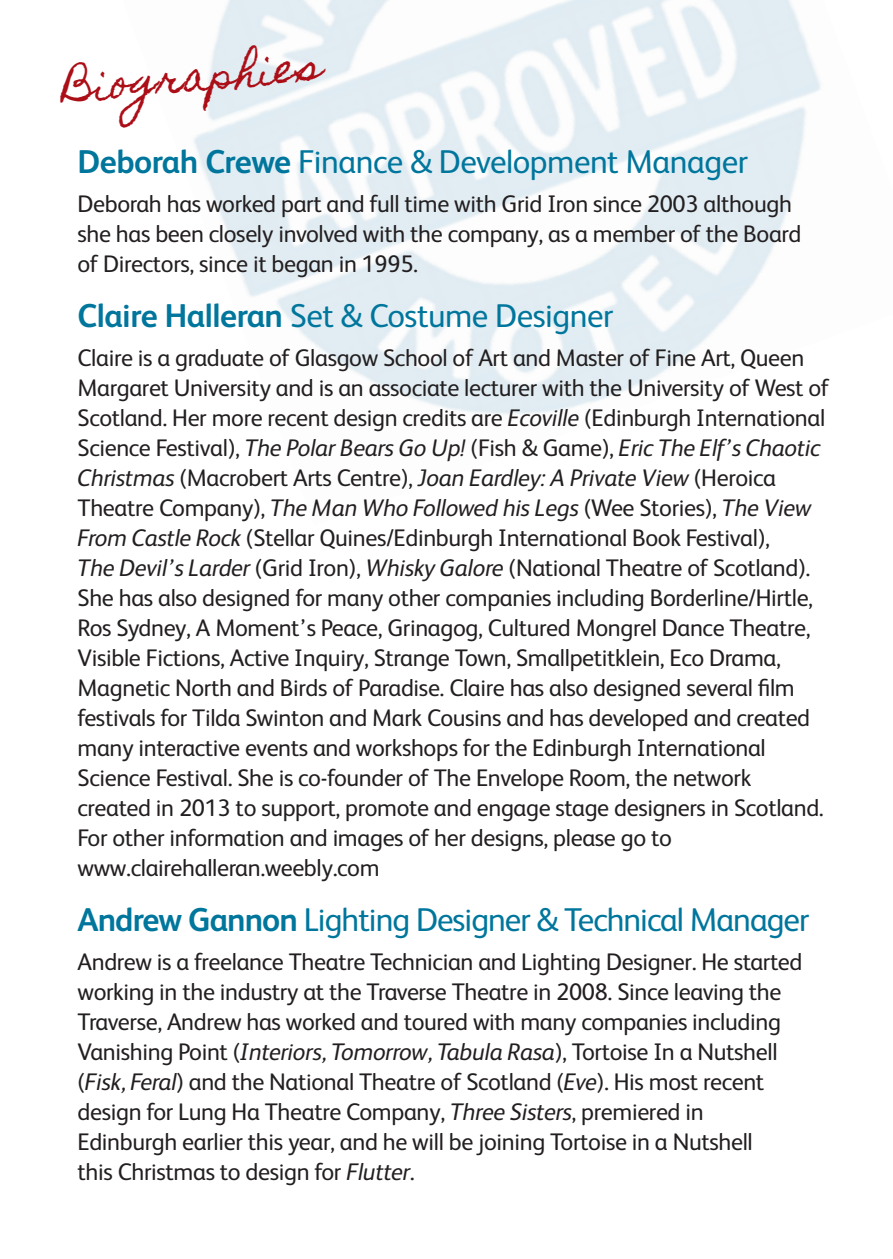
<style>
.page{position:relative;width:893px;height:1259px;background:#fff}
.page>*{position:absolute;margin:0;border:0;box-sizing:border-box;transform-origin:0 0}
.t1{font:40.2px "Homemade Apple";color:#ab0e17}
.t2{font:33px "FS Albert";letter-spacing:-.02em;color:#00769d}
.t3{font:24px/30px "FS Albert";letter-spacing:-.015em;color:#231f20}
.s1{font-weight:700}
.s2{font-style:italic}
</style>
<div class="page">
<h1 class="t1" style="left:61px;top:64px;width:261px;rotate:-5deg">Biographies</h1>
<h2 class="t2" style="left:78px;top:150px;width:672px"><span class="s1">Deborah Crewe</span> Finance &amp; Development Manager</h2>
<p class="t3" style="left:78px;top:191px;width:725px">Deborah has worked part and full time with Grid Iron since 2003 although she has been closely involved with the company, as a member of the Board of Directors, since it began in 1995.</p>
<h2 class="t2" style="left:78px;top:304px;width:537px"><span class="s1">Claire Halleran</span> Set &amp; Costume Designer</h2>
<p class="t3" style="left:78px;top:345px;width:753px">Claire is a graduate of Glasgow School of Art and Master of Fine Art, Queen Margaret University and is an associate lecturer with the University of West of Scotland. Her more recent design credits are <span class="s2">Ecoville</span> (Edinburgh International Science Festival), <span class="s2">The Polar Bears Go Up!</span> (Fish &amp; Game), <span class="s2">Eric The Elf’s Chaotic Christmas</span> (Macrobert Arts Centre), <span class="s2">Joan Eardley: A Private View</span> (Heroica Theatre Company), <span class="s2">The Man Who Followed his Legs</span> (Wee Stories), <span class="s2">The View From Castle Rock</span> (Stellar Quines/Edinburgh International Book Festival),<br><span class="s2">The Devil’s Larder</span> (Grid Iron), <span class="s2">Whisky Galore</span> (National Theatre of Scotland).<br>She has also designed for many other companies including Borderline/Hirtle, Ros Sydney, A Moment’s Peace, Grinagog, Cultured Mongrel Dance Theatre, Visible Fictions, Active Inquiry, Strange Town, Smallpetitklein, Eco Drama, Magnetic North and Birds of Paradise. Claire has also designed several film festivals for Tilda Swinton and Mark Cousins and has developed and created many interactive events and workshops for the Edinburgh International Science Festival. She is co-founder of The Envelope Room, the network created in 2013 to support, promote and engage stage designers in Scotland.<br>For other information and images of her designs, please go to www.clairehalleran.weebly.com</p>
<h2 class="t2" style="left:78px;top:908px;width:733px"><span class="s1">Andrew Gannon</span> Lighting Designer &amp; Technical Manager</h2>
<p class="t3" style="left:78px;top:949px;width:726px">Andrew is a freelance Theatre Technician and Lighting Designer. He started working in the industry at the Traverse Theatre in 2008. Since leaving the Traverse, Andrew has worked and toured with many companies including Vanishing Point (<span class="s2">Interiors, Tomorrow, Tabula Rasa</span>), Tortoise In a Nutshell (<span class="s2">Fisk, Feral</span>) and the National Theatre of Scotland (<span class="s2">Eve</span>). His most recent design for Lung Ha Theatre Company, <span class="s2">Three Sisters</span>, premiered in Edinburgh earlier this year, and he will be joining Tortoise in a Nutshell<br>this Christmas to design for <span class="s2">Flutter</span>.</p>
</div>
